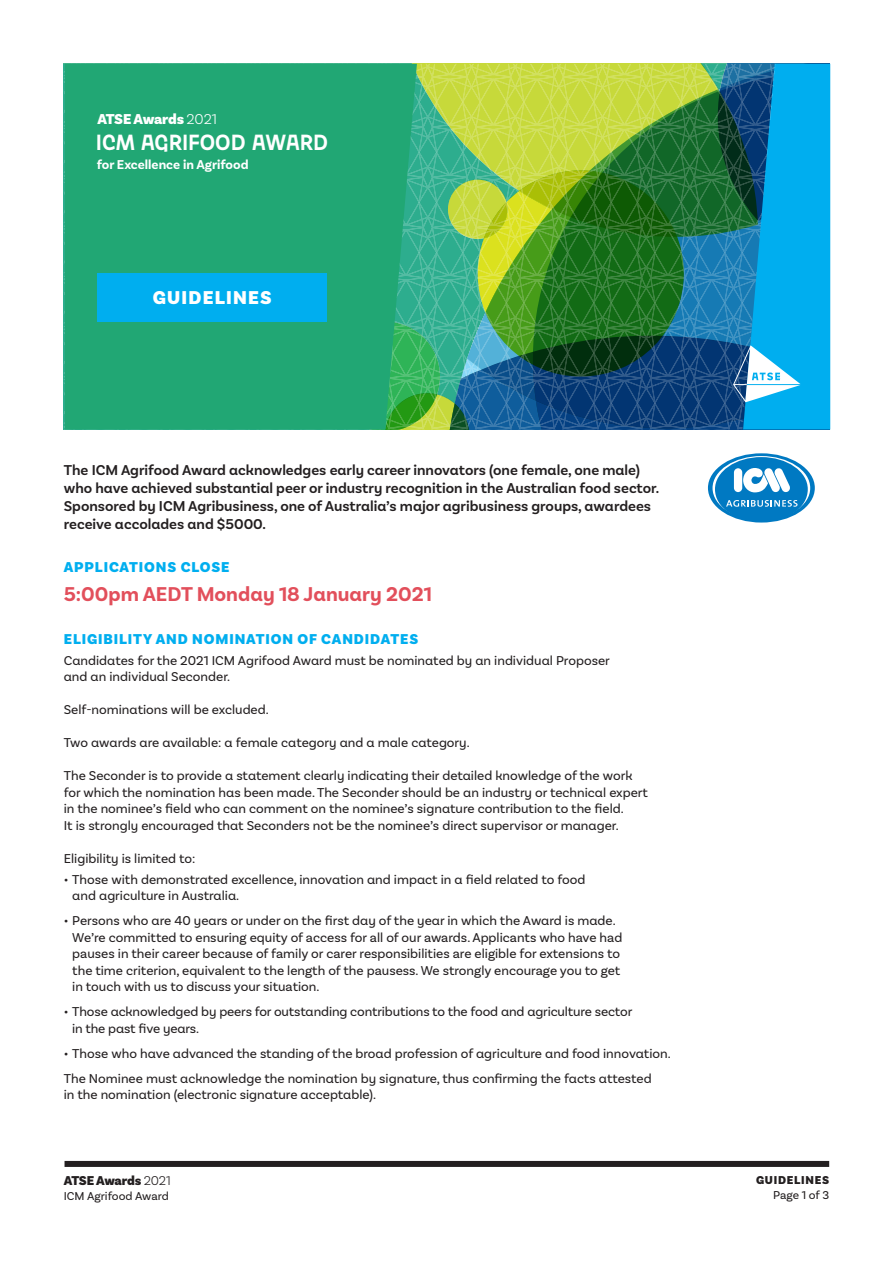
<style>
.page{position:relative;width:893px;height:1263px;background:#fff}
.page>*{position:absolute;margin:0;border:0;box-sizing:border-box;transform-origin:0 0}
.t1{font:600 21.9px "Jaroslav";letter-spacing:-.01em;color:#fff}
.t2{font:700 21px "Basic Sans Alt";color:#e24f5b}
.t3{font:900 19.5px "Basic Sans";letter-spacing:.06em;color:#fff}
.t4{font:600 15px/18px "Basic Sans Alt";color:#231f20}
.t5{font:900 15px "Basic Sans";letter-spacing:.06em;color:#00aeef}
.t6{font:900 15px "Basic Sans";letter-spacing:-.02em;color:#fff}
.t7{font:13.5px/16.5px "Basic Sans Alt";color:#231f20}
.t8{font:13.5px/16.5px "Basic Sans";color:#231f20}
.t9{font:700 13.5px "Basic Sans";color:#fff}
.t10{font:900 13.5px "Basic Sans";letter-spacing:-.02em;color:#231f20}
.t11{font:12px "Basic Sans";color:#231f20}
.t12{font:900 12px "Basic Sans";letter-spacing:.06em;color:#231f20}
.s1{font-weight:300}
</style>
<div class="page">
<svg style="left:64px;top:64px;width:766px;height:365px;background:#329d77"></svg>
<svg style="left:708px;top:453px;width:107px;height:69px"></svg>
<svg style="left:712px;top:456px;width:98px;height:64px"></svg>
<div style="left:715px;top:457px;width:93px;height:64px;background:#0079c2;border-radius:50%"></div>
<svg style="left:734px;top:468px;width:56px;height:24px"></svg>
<svg style="left:726px;top:500px;width:71px;height:7px"></svg>
<div style="left:65px;top:1161px;width:764px;height:6px;background:#231f20"></div>
<p class="t6" style="left:97px;top:110px;width:121px">ATSE Awards <span class="s1">2021</span></p>
<p class="t9" style="left:97px;top:156px;width:153px">for Excellence in Agrifood</p>
<h1 class="t1" style="left:96px;top:129px;width:234px">ICM AGRIFOOD AWARD</h1>
<h3 class="t3" style="left:153px;top:285px;width:120px">GUIDELINES</h3>
<p class="t4" style="left:64px;top:461px;width:597px">The ICM Agrifood Award acknowledges early career innovators (one female, one male) who have achieved substantial peer or industry recognition in the Australian food sector.<br>Sponsored by ICM Agribusiness, one of Australia’s major agribusiness groups, awardees receive accolades and $5000.</p>
<p class="t5" style="left:64px;top:558px;width:167px">APPLICATIONS CLOSE</p>
<h2 class="t2" style="left:64px;top:581px;width:370px">5:00pm AEDT Monday 18 January 2021</h2>
<p class="t5" style="left:64px;top:630px;width:356px">ELIGIBILITY AND NOMINATION OF CANDIDATES</p>
<p class="t7" style="left:64px;top:652px;width:548px">Candidates for the 2021 ICM Agrifood Award must be nominated by an individual Proposer and an individual Seconder.</p>
<p class="t7" style="left:64px;top:701px;width:206px">Self-nominations will be excluded.</p>
<p class="t7" style="left:64px;top:734px;width:407px">Two awards are available: a female category and a male category.</p>
<p class="t7" style="left:64px;top:767px;width:586px">The Seconder is to provide a statement clearly indicating their detailed knowledge of the work for which the nomination has been made. The Seconder should be an industry or technical expert in the nominee’s field who can comment on the nominee’s signature contribution to the field.<br>It is strongly encouraged that Seconders not be the nominee’s direct supervisor or manager.</p>
<p class="t7" style="left:64px;top:850px;width:133px">Eligibility is limited to:</p>
<p class="t7" style="left:72px;top:871px;width:515px;text-indent:-9px">• Those with demonstrated excellence, innovation and impact in a field related to food and agriculture in Australia.</p>
<p class="t7" style="left:64px;top:912px;width:553px">• Persons who are 40 years or under on the first day of the year in which the Award is made.</p>
<p class="t8" style="left:72px;top:929px;width:552px">We’re committed to ensuring equity of access for all of our awards. Applicants who have had pauses in their career because of family or carer responsibilities are eligible for extensions to the time criterion, equivalent to the length of the pausess. We strongly encourage you to get in touch with us to discuss your situation.</p>
<p class="t7" style="left:72px;top:1003px;width:561px;text-indent:-9px">• Those acknowledged by peers for outstanding contributions to the food and agriculture sector in the past five years.</p>
<p class="t7" style="left:64px;top:1040px;width:608px;line-height:25px">• Those who have advanced the standing of the broad profession of agriculture and food innovation.<br>The Nominee must acknowledge the nomination by signature, thus confirming the facts attested</p>
<p class="t7" style="left:64px;top:1086px;width:314px">in the nomination (electronic signature acceptable).</p>
<p class="t10" style="left:64px;top:1172px;width:109px">ATSE Awards <span class="s1">2021</span></p>
<p class="t11" style="left:64px;top:1189px;width:107px">ICM Agrifood Award</p>
<p class="t12" style="left:756px;top:1173px;width:75px">GUIDELINES</p>
<p class="t11" style="left:773px;top:1188px;width:58px">Page 1 of 3</p>
</div>
